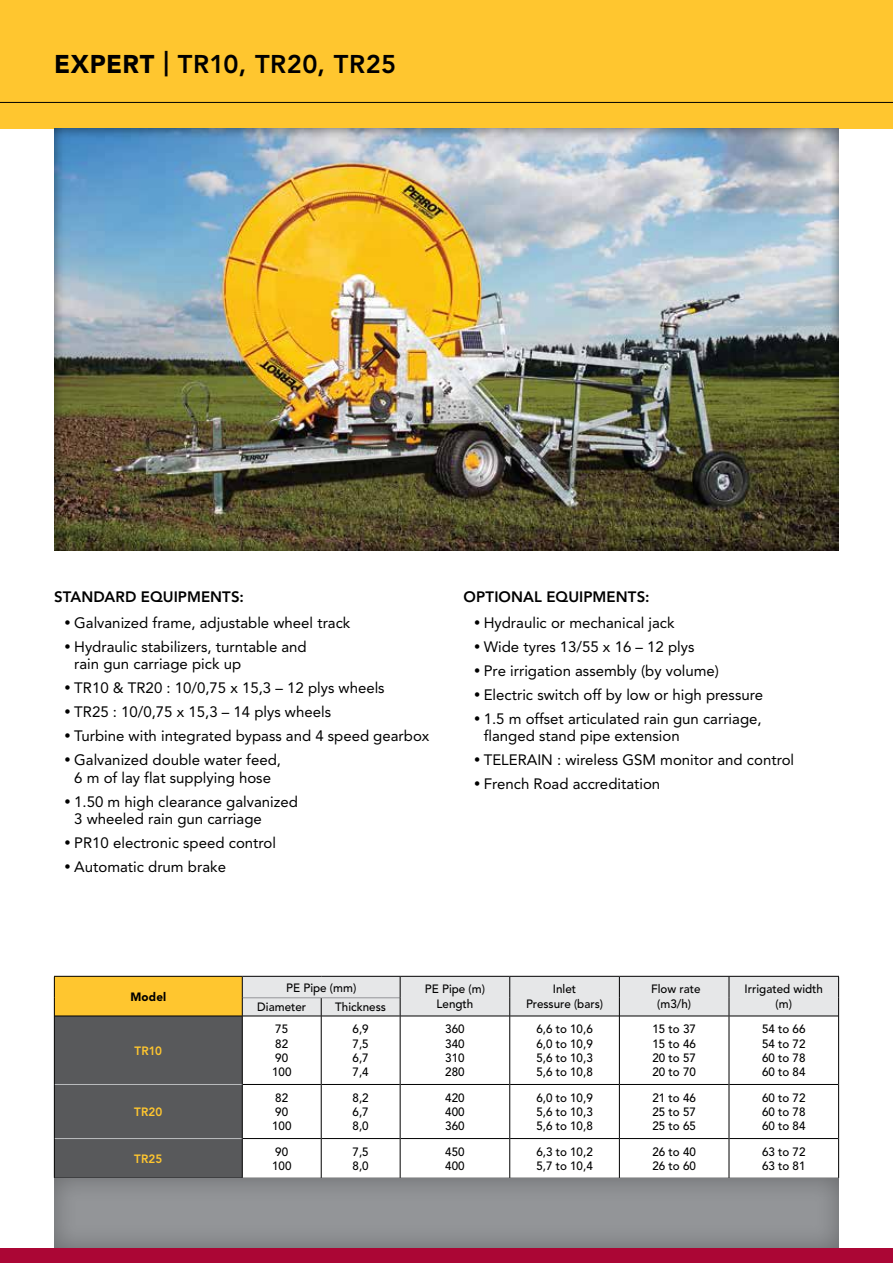
<style>
.page{position:relative;width:893px;height:1263px;background:#fff}
.page>*{position:absolute;margin:0;border:0;box-sizing:border-box;transform-origin:0 0}
.t1{font:800 25.5px "Avenir LT Std";letter-spacing:.02em;color:#000}
.t2{font:15px/24px "Avenir LT Std";color:#000}
.t3{font:800 15px "Avenir LT Std";letter-spacing:.005em;color:#000}
.t4{font:500 12px/14.4px "Avenir LT Std";color:#000;text-align:justify}
.t5{font:800 12px "Avenir LT Std";letter-spacing:.015em;color:#ffc62f}
.t6{font:900 12px "Avenir LT Std";letter-spacing:.015em;color:#000}
.s1{font-weight:900}
</style>
<div class="page">
<div style="left:0;top:0;width:893px;height:129px;background:#ffc62f"></div>
<hr style="left:0;top:102px;width:893px;height:1px;background:#000">
<div style="left:53px;top:128px;width:787px;height:423px;background:#000;opacity:.6"></div>
<svg style="left:54px;top:976px;width:785px;height:200px"></svg>
<hr style="left:54px;top:1016px;width:1px;height:68px;background:#000">
<hr style="left:54px;top:1084px;width:1px;height:54px;background:#000">
<hr style="left:54px;top:1138px;width:1px;height:40px;background:#000">
<div style="left:54px;top:1176px;width:786px;height:73px;background:#000;opacity:.3"></div>
<div style="left:0;top:1248px;width:893px;height:15px;background:#ab0635"></div>
<h1 class="t1" style="left:54px;top:49px;width:344px"><span class="s1">EXPERT</span> | TR10, TR20, TR25</h1>
<p class="t3" style="left:54px;top:588px;width:191px">STANDARD EQUIPMENTS:</p>
<p class="t2" style="left:74px;top:611px;width:278px">Galvanized frame, adjustable wheel track<br>Hydraulic stabilizers, turntable and</p>
<p class="t2" style="left:74px;top:652px;width:357px">rain gun carriage pick up<br>TR10 &amp; TR20 : 10/0,75 x 15,3 – 12 plys wheels<br>TR25 : 10/0,75 x 15,3 – 14 plys wheels<br>Turbine with integrated bypass and 4 speed gearbox Galvanized double water feed,</p>
<p class="t2" style="left:74px;top:766px;width:225px">6 m of lay flat supplying hose<br>1.50 m high clearance galvanized</p>
<p class="t2" style="left:74px;top:807px;width:203px">3 wheeled rain gun carriage<br>PR10 electronic speed control<br>Automatic drum brake</p>
<p class="t3" style="left:463px;top:588px;width:187px">OPTIONAL EQUIPMENTS:</p>
<p class="t2" style="left:484px;top:611px;width:281px">Hydraulic or mechanical jack<br>Wide tyres 13/55 x 16 – 12 plys<br>Pre irrigation assembly (by volume)<br>Electric switch off by low or high pressure 1.5 m offset articulated rain gun carriage,</p>
<p class="t2" style="left:484px;top:724px;width:312px">flanged stand pipe extension<br>TELERAIN : wireless GSM monitor and control<br>French Road accreditation</p>
<p class="t6" style="left:130px;top:989px;width:37px">Model</p>
<p class="t5" style="left:135px;top:1043px;width:29px">TR10</p>
<p class="t5" style="left:134px;top:1105px;width:30px">TR20</p>
<p class="t4" style="left:286px;top:980px;width:72px">PE Pipe (mm)</p>
<p class="t4" style="left:425px;top:982px;width:62px;text-align:center">PE Pipe (m)<br>Length</p>
<p class="t4" style="left:526px;top:982px;width:79px;text-align:center">Inlet<br>Pressure (bars)</p>
<p class="t4" style="left:651px;top:982px;width:51px;text-align:center">Flow rate (m3/h)</p>
<p class="t4" style="left:745px;top:982px;width:80px">Irrigated width</p>
<p class="t4" style="left:257px;top:1000px;width:50px">Diameter</p>
<p class="t4" style="left:776px;top:997px;width:18px">(m)</p>
<p class="t4" style="left:335px;top:1000px;width:52px">Thickness</p>
<p class="t4" style="left:272px;top:1022px;width:21px;text-align:left">75<br>82<br>90<br>100</p>
<p class="t4" style="left:353px;top:1022px;width:18px">6,9<br>7,5<br>6,7<br>7,4</p>
<p class="t4" style="left:445px;top:1022px;width:21px">360<br>340<br>310<br>280</p>
<p class="t4" style="left:536px;top:1022px;width:58px">6,6 to 10,6<br>6,0 to 10,9<br>5,6 to 10,3<br>5,6 to 10,8</p>
<p class="t4" style="left:652px;top:1022px;width:45px">15 to 37<br>15 to 46<br>20 to 57<br>20 to 70</p>
<p class="t4" style="left:762px;top:1022px;width:45px">54 to 66<br>54 to 72<br>60 to 78<br>60 to 84</p>
<p class="t4" style="left:272px;top:1090px;width:21px;text-align:left">82<br>90<br>100</p>
<p class="t4" style="left:353px;top:1090px;width:18px">8,2<br>6,7<br>8,0</p>
<p class="t4" style="left:445px;top:1090px;width:21px">420<br>400<br>360</p>
<p class="t4" style="left:536px;top:1090px;width:58px">6,0 to 10,9<br>5,6 to 10,3<br>5,6 to 10,8</p>
<p class="t4" style="left:652px;top:1090px;width:45px">21 to 46<br>25 to 57<br>25 to 65</p>
<p class="t4" style="left:762px;top:1090px;width:45px">60 to 72<br>60 to 78<br>60 to 84</p>
<p class="t5" style="left:134px;top:1152px;width:30px">TR25</p>
<p class="t4" style="left:272px;top:1145px;width:21px">90<br>100</p>
<p class="t4" style="left:353px;top:1145px;width:18px">7,5<br>8,0</p>
<p class="t4" style="left:445px;top:1145px;width:21px">450<br>400</p>
<p class="t4" style="left:536px;top:1145px;width:58px">6,3 to 10,2<br>5,7 to 10,4</p>
<p class="t4" style="left:652px;top:1145px;width:45px">26 to 40<br>26 to 60</p>
<p class="t4" style="left:762px;top:1145px;width:45px">63 to 72<br>63 to 81</p>
</div>
